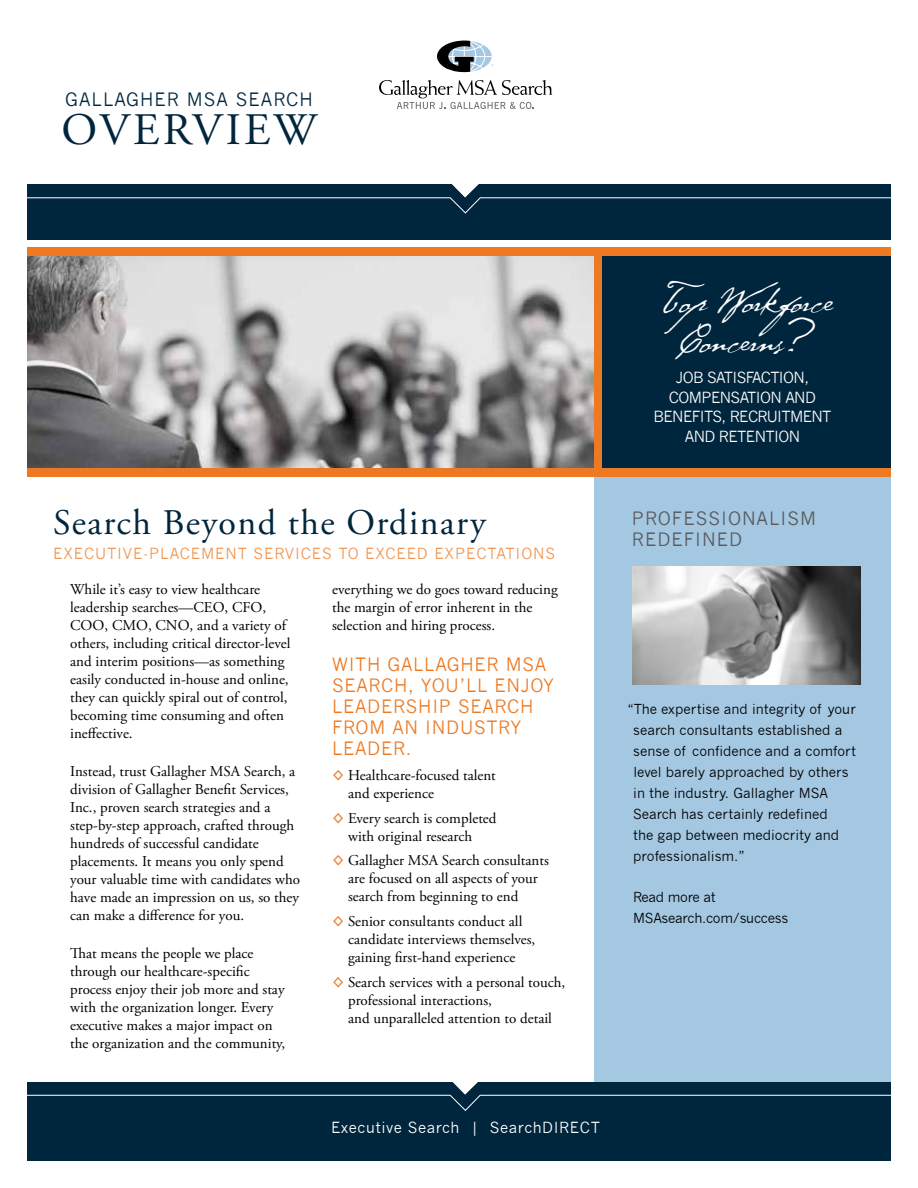
<style>
.page{position:relative;width:918px;height:1188px;background:#fff}
.page>*{position:absolute;margin:0;border:0;box-sizing:border-box;transform-origin:0 0}
.t1{font:45px "Adobe Garamond Pro";letter-spacing:.075em;color:#00263e}
.t2{font:39px/40.5px "Cezanne";letter-spacing:-.04em;color:#fff;text-align:center}
.t3{font:36px "Adobe Garamond Pro";letter-spacing:.04em;color:#00263e}
.t4{font:18px/21px "News Gothic";letter-spacing:.04em;color:#ed7a23}
.t5{font:18px/21px "News Gothic";letter-spacing:.06em;color:#58595b}
.t6{font:18px "News Gothic";letter-spacing:.06em;color:#00263e}
.t7{font:15px/18px "Adobe Garamond Pro";color:#000}
.t8{font:15px/19.5px "News Gothic";letter-spacing:-.04em;color:#fff;text-align:center}
.t9{font:15px "News Gothic";letter-spacing:.06em;color:#f0944f}
.t10{font:15px "News Gothic";letter-spacing:.04em;color:#fff}
.t11{font:13.5px/21px "News Gothic";color:#000}
.t12{font:13.5px/21px "News Gothic";letter-spacing:-.02em;color:#000}
.s1{font-family:"Verdana";color:#ed7a23}
</style>
<div class="page">
<div style="left:594px;top:476px;width:297px;height:619px;background:#a4c7e2"></div>
<div style="left:27px;top:1082px;width:864px;height:79px;background:#00263e"></div>
<div style="left:27px;top:185px;width:864px;height:55px;background:#00263e"></div>
<div style="left:601px;top:252px;width:290px;height:216px;background:#00263e"></div>
<svg style="left:27px;top:1082px;width:864px;height:29px"></svg>
<img style="left:27px;top:256px;width:567px;height:212px">
<img style="left:632px;top:567px;width:228px;height:118px">
<div style="left:594px;top:247px;width:8px;height:225px;background:#ed7a23"></div>
<div style="left:27px;top:468px;width:864px;height:8px;background:#ed7a23"></div>
<div style="left:27px;top:247px;width:864px;height:9px;background:#ed7a23"></div>
<svg style="left:436px;top:39px;width:57px;height:35px"></svg>
<svg style="left:437px;top:41px;width:57px;height:32px"></svg>
<svg style="left:27px;top:80px;width:864px;height:134px"></svg>
<p class="t6" style="left:65px;top:89px;width:249px">GALLAGHER MSA SEARCH</p>
<p class="t1" style="left:61px;top:102px;width:257px">OVERVIEW</p>
<p class="t3" style="left:53px;top:501px;width:434px">Search Beyond the Ordinary</p>
<p class="t9" style="left:53px;top:545px;width:504px">EXECUTIVE-PLACEMENT SERVICES TO EXCEED EXPECTATIONS</p>
<p class="t7" style="left:70px;top:581px;width:222px">While it’s easy to view healthcare leadership searches—CEO, CFO, COO, CMO, CNO, and a variety of others, including critical director-level and interim positions—as something easily conducted in-house and online, they can quickly spiral out of control, becoming time consuming and often ineffective.</p>
<p class="t7" style="left:70px;top:763px;width:231px">Instead, trust Gallagher MSA Search, a division of Gallagher Benefit Services, Inc., proven search strategies and a step-by-step approach, crafted through hundreds of successful candidate placements. It means you only spend your valuable time with candidates who have made an impression on us, so they can make a difference for you.</p>
<p class="t7" style="left:70px;top:945px;width:217px">That means the people we place through our healthcare-specific process enjoy their job more and stay with the organization longer. Every executive makes a major impact on the organization and the community,</p>
<p class="t7" style="left:332px;top:581px;width:227px">everything we do goes toward reducing the margin of error inherent in the selection and hiring process.</p>
<p class="t4" style="left:332px;top:654px;width:224px">WITH GALLAGHER MSA<br>SEARCH, YOU’LL ENJOY<br>LEADERSHIP SEARCH<br>FROM AN INDUSTRY<br>LEADER.</p>
<p class="t7" style="left:348px;top:767px;width:149px;text-indent:-16px"><span class="s1">◊</span> Healthcare-focused talent and experience</p>
<p class="t7" style="left:332px;top:809px;width:166px;text-align:center"><span class="s1">◊</span> Every search is completed with original research</p>
<p class="t7" style="left:348px;top:852px;width:202px;text-indent:-16px"><span class="s1">◊</span> Gallagher MSA Search consultants are focused on all aspects of your search from beginning to end</p>
<p class="t7" style="left:348px;top:913px;width:189px;text-indent:-16px"><span class="s1">◊</span> Senior consultants conduct all candidate interviews themselves, gaining first-hand experience</p>
<p class="t7" style="left:348px;top:974px;width:219px;text-indent:-16px"><span class="s1">◊</span> Search services with a personal touch, professional interactions,<br>and unparalleled attention to detail</p>
<p class="t10" style="left:331px;top:1119px;width:270px">Executive Search | SearchDIRECT</p>
<p class="t2" style="left:662px;top:276px;width:172px">TopWorkforce<br>Concerns?</p>
<p class="t8" style="left:653px;top:368px;width:180px">JOB SATISFACTION,<br>COMPENSATION AND<br>BENEFITS, RECRUITMENT<br>AND RETENTION</p>
<p class="t5" style="left:632px;top:509px;width:186px">PROFESSIONALISM<br>REDEFINED</p>
<p class="t11" style="left:633px;top:698px;width:225px;text-indent:-5px">“The expertise and integrity of your search consultants established a sense of confidence and a comfort level barely approached by others in the industry. Gallagher MSA<br>Search has certainly redefined<br>the gap between mediocrity and professionalism.”</p>
<p class="t12" style="left:633px;top:887px;width:157px">Read more at<br>MSAsearch.com/success</p>
</div>
